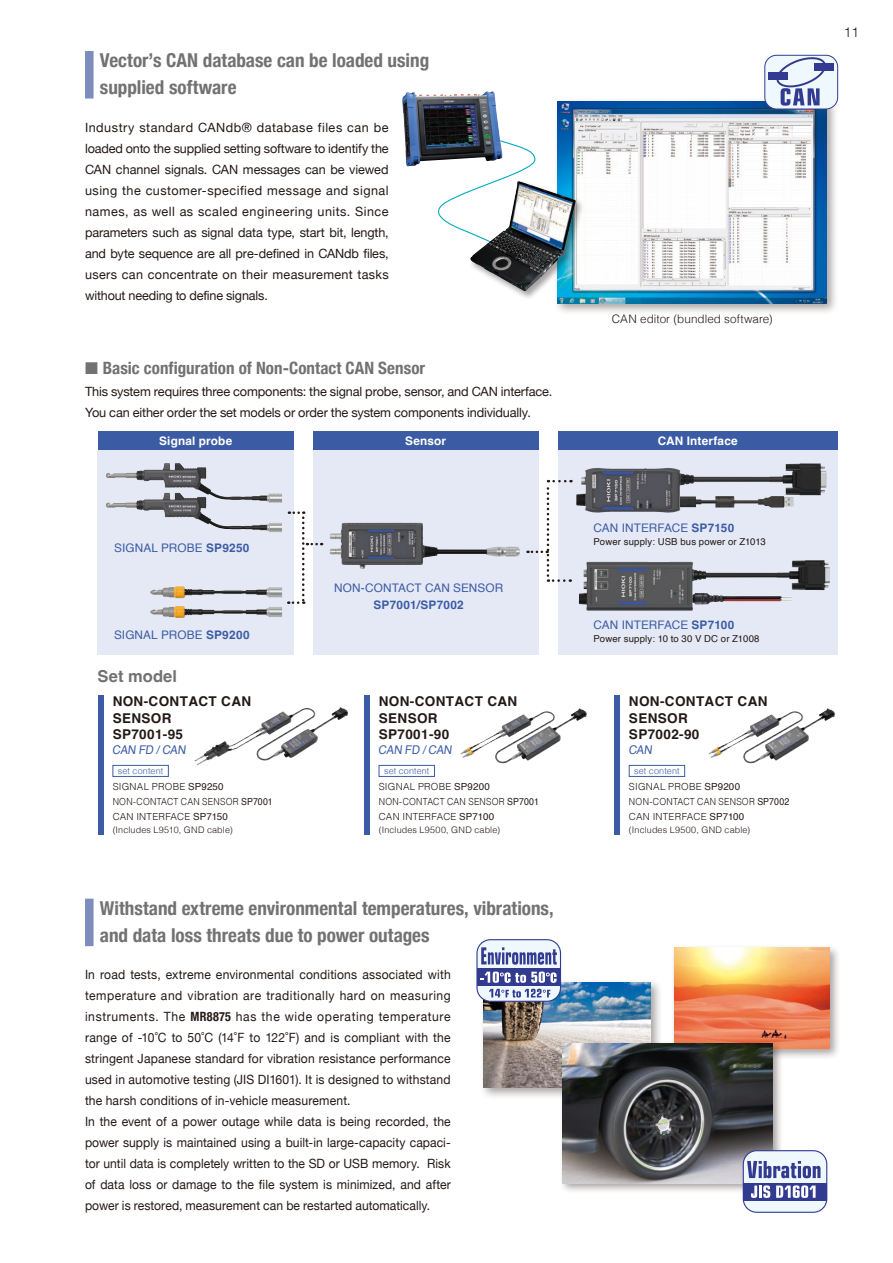
<style>
.page{position:relative;width:893px;height:1263px;background:#fff}
.page>*{position:absolute;margin:0;border:0;box-sizing:border-box;transform-origin:0 0}
.t1{font:700 condensed 19.2px/26.5px "Helvetica Neue";color:#727272}
.t2{font:700 condensed 16.95px "Helvetica Neue";color:#727272}
.t3{font:700 16.5px "Helvetica";letter-spacing:.005em;color:#727272}
.t4{font:700 13.5px/16.4px "Helvetica";letter-spacing:.025em;color:#231916}
.t5{font:300 13.5px "Helvetica";color:#231916}
.t6{font:12.75px/21px "Helvetica Neue";letter-spacing:.01em;color:#231916;scale:.95 1}
.t7{font:12.75px/21px "Helvetica Neue";letter-spacing:.01em;color:#231916;text-align:justify}
.t8{font:12.75px/21px "Helvetica Neue";letter-spacing:-.01em;color:#231916}
.t9{font:12px "Helvetica";color:#3b5ca4;scale:.95 1}
.t10{font:11.85px "Helvetica";letter-spacing:.01em;color:#3b5ca4}
.t11{font:700 11.85px "Helvetica";letter-spacing:.015em;color:#fff}
.t12{font:700 11.85px "Helvetica";letter-spacing:.02em;color:#3b5ca4}
.t13{font:300 11.7px "Helvetica";letter-spacing:.005em;color:#231916}
.t14{font:300 9.75px/15px "Helvetica";letter-spacing:.025em;color:#231916}
.t15{font:9.6px "Helvetica";letter-spacing:.015em;color:#231916}
.t16{font:300 9px "Helvetica";letter-spacing:.015em;color:#231916}
.t17{font:300 9px "Helvetica";letter-spacing:.01em;color:#3b5ca4}
.s1{font-weight:700}
.s2{font-weight:400}
.s3{font-weight:700;font-stretch:condensed}
</style>
<div class="page">
<div style="left:553px;top:97px;width:285px;height:218px;background:#231916;opacity:.4"></div>
<img style="left:558px;top:102px;width:269px;height:201px">
<svg style="left:421px;top:126px;width:115px;height:107px"></svg>
<div style="left:469px;top:180px;width:116px;height:120px;background:#231916;opacity:.4"></div>
<img style="left:470px;top:181px;width:106px;height:110px">
<img style="left:415px;top:91px;width:72px;height:5px">
<div style="left:479px;top:978px;width:184px;height:121px;background:#231916;opacity:.4"></div>
<img style="left:483px;top:982px;width:168px;height:105px">
<div style="left:671px;top:944px;width:170px;height:116px;background:#231916;opacity:.4"></div>
<img style="left:674px;top:948px;width:155px;height:100px">
<div style="left:559px;top:1040px;width:224px;height:154px;background:#231916;opacity:.4"></div>
<img style="left:562px;top:1043px;width:210px;height:140px">
<div style="left:85px;top:51px;width:9px;height:48px;background:#7d8dbd"></div>
<div style="left:85px;top:899px;width:9px;height:47px;background:#7d8dbd"></div>
<div style="left:477px;top:940px;width:83px;height:61px;background:#eff8fd;border-radius:14px"></div>
<div style="left:476px;top:939px;width:85px;height:63px;border:1px solid #323b90;border-radius:14px"></div>
<div style="left:477px;top:968px;width:83px;height:18px;background:#323b90"></div>
<svg style="left:481px;top:947px;width:76px;height:18px"></svg>
<svg style="left:489px;top:989px;width:61px;height:8px"></svg>
<svg style="left:480px;top:971px;width:77px;height:12px"></svg>
<div style="left:743px;top:1151px;width:84px;height:61px;background:#eff8fd;border-radius:14px"></div>
<div style="left:743px;top:1150px;width:84px;height:63px;border:1px solid #323b90;border-radius:14px"></div>
<div style="left:743px;top:1183px;width:84px;height:17px;background:#323b90"></div>
<svg style="left:747px;top:1161px;width:73px;height:17px"></svg>
<svg style="left:751px;top:1185px;width:19px;height:13px"></svg>
<svg style="left:776px;top:1185px;width:40px;height:13px"></svg>
<div style="left:98px;top:450px;width:196px;height:205px;background:#e5e9f5"></div>
<div style="left:313px;top:450px;width:225px;height:205px;background:#e5e9f5"></div>
<div style="left:558px;top:450px;width:280px;height:205px;background:#e5e9f5"></div>
<img style="left:150px;top:586px;width:132px;height:12px">
<img style="left:150px;top:606px;width:132px;height:12px">
<img style="left:106px;top:463px;width:108px;height:30px">
<img style="left:106px;top:493px;width:176px;height:39px">
<img style="left:330px;top:523px;width:190px;height:46px">
<img style="left:576px;top:464px;width:224px;height:49px">
<img style="left:579px;top:560px;width:251px;height:51px">
<img style="left:692px;top:593px;width:100px;height:12px">
<img style="left:680px;top:496px;width:35px;height:11px">
<img style="left:715px;top:496px;width:78px;height:11px">
<div style="left:98px;top:431px;width:196px;height:19px;background:#3b5ca4"></div>
<div style="left:313px;top:431px;width:225px;height:19px;background:#3b5ca4"></div>
<div style="left:558px;top:431px;width:279px;height:19px;background:#3b5ca4"></div>
<svg style="left:527px;top:480px;width:44px;height:102px"></svg>
<svg style="left:288px;top:511px;width:34px;height:93px"></svg>
<svg style="left:332px;top:708px;width:8px;height:10px"></svg>
<svg style="left:571px;top:709px;width:8px;height:9px"></svg>
<svg style="left:819px;top:709px;width:8px;height:9px"></svg>
<div style="left:113px;top:765px;width:56px;height:12px;border:1px solid #3b5ca4"></div>
<div style="left:98px;top:695px;width:5px;height:139px;background:#3b5ca4"></div>
<div style="left:364px;top:695px;width:6px;height:139px;background:#3b5ca4"></div>
<div style="left:379px;top:765px;width:56px;height:12px;border:1px solid #3b5ca4"></div>
<div style="left:614px;top:695px;width:6px;height:139px;background:#3b5ca4"></div>
<div style="left:629px;top:765px;width:56px;height:12px;border:1px solid #3b5ca4"></div>
<div style="left:765px;top:55px;width:73px;height:54px;background:#eff8fd;border-radius:12px"></div>
<div style="left:764px;top:55px;width:74px;height:54px;border:1px solid #323b90;border-radius:12px"></div>
<div style="left:768px;top:72px;width:19px;height:7px;background:#323b90"></div>
<div style="left:815px;top:63px;width:19px;height:8px;background:#323b90"></div>
<svg style="left:773px;top:54px;width:54px;height:52px"></svg>
<h1 class="t1" style="left:100px;top:46px;width:331px">Vector’s CAN database can be loaded using supplied software</h1>
<p class="t7" style="left:85px;top:118px;width:305px">Industry standard CANdb® database files can be loaded onto the supplied setting software to identify the CAN channel signals. CAN messages can be viewed using the customer-specified message and signal names, as well as scaled engineering units. Since parameters such as signal data type, start bit, length, and byte sequence are all pre-defined in CANdb files, users can concentrate on their measurement tasks without needing to define signals.</p>
<h2 class="t2" style="left:85px;top:354px;width:342px">■ Basic configuration of Non-Contact CAN Sensor</h2>
<p class="t8" style="left:85px;top:382px;width:469px">This system requires three components: the signal probe, sensor, and CAN interface.<br>You can either order the set models or order the system components individually.</p>
<p class="t13" style="left:612px;top:309px;width:162px">CAN editor (bundled software)</p>
<p class="t11" style="left:159px;top:433px;width:75px">Signal probe</p>
<p class="t11" style="left:405px;top:433px;width:42px">Sensor</p>
<p class="t11" style="left:658px;top:433px;width:81px">CAN Interface</p>
<p class="t10" style="left:114px;top:538px;width:137px">SIGNAL PROBE <span class="s1">SP9250</span></p>
<p class="t10" style="left:114px;top:625px;width:137px">SIGNAL PROBE <span class="s1">SP9200</span></p>
<p class="t3" style="left:98px;top:666px;width:81px">Set model</p>
<p class="t4" style="left:113px;top:695px;width:140px">NON-CONTACT CAN<br>SENSOR<br>SP7001-95</p>
<p class="t9" style="left:112px;top:741px;width:81px">CAN FD /CAN</p>
<p class="t14" style="left:113px;top:778px;width:162px">SIGNAL PROBE <span class="s2">SP9250<br></span>NON-CONTACT CAN SENSOR <span class="s2">SP7001<br></span>CAN INTERFACE <span class="s2">SP7150</span></p>
<p class="t16" style="left:113px;top:822px;width:122px">(Includes L9510, GND cable)</p>
<p class="t17" style="left:118px;top:763px;width:47px">set content</p>
<p class="t10" style="left:334px;top:578px;width:171px">NON-CONTACT CAN SENSOR</p>
<p class="t12" style="left:373px;top:598px;width:92px">SP7001/SP7002</p>
<p class="t4" style="left:379px;top:695px;width:140px">NON-CONTACT CAN<br>SENSOR<br>SP7001-90</p>
<p class="t9" style="left:378px;top:741px;width:81px">CAN FD /CAN</p>
<p class="t14" style="left:379px;top:778px;width:162px">SIGNAL PROBE <span class="s2">SP9200<br></span>NON-CONTACT CAN SENSOR <span class="s2">SP7001<br></span>CAN INTERFACE <span class="s2">SP7100</span></p>
<p class="t16" style="left:379px;top:822px;width:123px">(Includes L9500, GND cable)</p>
<p class="t17" style="left:384px;top:763px;width:47px">set content</p>
<h1 class="t1" style="left:100px;top:893px;width:455px">Withstand extreme environmental temperatures, vibrations, and data loss threats due to power outages</h1>
<p class="t6" style="left:85px;top:965px;width:386px">In road tests, extreme environmental conditions associated with temperature and vibration are traditionally hard on measuring instruments. The <span class="s3">MR8875</span> has the wide operating temperature range of -10˚C to 50˚C (14˚F to 122˚F) and is compliant with the stringent Japanese standard for vibration resistance performance used in automotive testing (JIS DI1601). It is designed to withstand the harsh conditions of in-vehicle measurement.<br>In the event of a power outage while data is being recorded, the power supply is maintained using a built-in large-capacity capaci&shy;tor until data is completely written to the SD or USB memory. Risk of data loss or damage to the file system is minimized, and after power is restored, measurement can be restarted automatically.</p>
<p class="t10" style="left:593px;top:519px;width:142px">CAN INTERFACE <span class="s1">SP7150</span></p>
<p class="t15" style="left:593px;top:534px;width:174px">Power supply: USB bus power or Z1013</p>
<p class="t10" style="left:593px;top:616px;width:142px">CAN INTERFACE <span class="s1">SP7100</span></p>
<p class="t15" style="left:593px;top:631px;width:168px">Power supply: 10 to 30 V DC or Z1008</p>
<p class="t4" style="left:629px;top:695px;width:140px">NON-CONTACT CAN<br>SENSOR<br>SP7002-90</p>
<p class="t9" style="left:628px;top:741px;width:29px">CAN</p>
<p class="t14" style="left:629px;top:778px;width:162px">SIGNAL PROBE <span class="s2">SP9200<br></span>NON-CONTACT CAN SENSOR <span class="s2">SP7002<br></span>CAN INTERFACE <span class="s2">SP7100</span></p>
<p class="t16" style="left:629px;top:822px;width:123px">(Includes L9500, GND cable)</p>
<p class="t17" style="left:634px;top:763px;width:47px">set content</p>
<p class="t5" style="left:844px;top:21px;width:17px">11</p>
</div>
